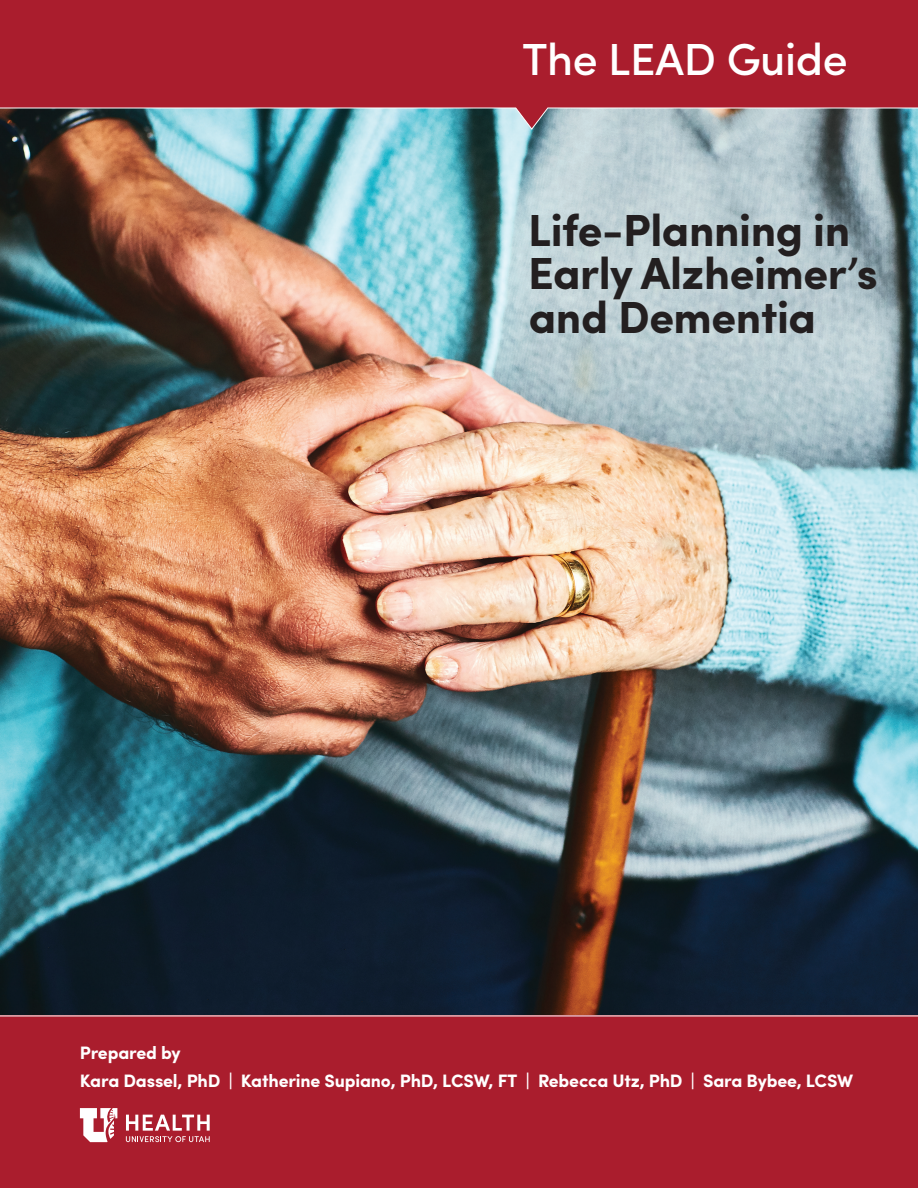
<style>
.page{position:relative;width:918px;height:1188px;background:#fff}
.page>*{position:absolute;margin:0;border:0;box-sizing:border-box;transform-origin:0 0}
.t1{font:700 45px/43.5px "Sofia Pro";letter-spacing:-.01em;color:#231f20}
.t2{font:500 45px "Sofia Pro";letter-spacing:-.01em;color:#fff}
.t3{font:700 18px/28.5px "Sofia Pro";letter-spacing:-.01em;color:#fff}
</style>
<div class="page">
<img style="left:0;top:130px;width:918px;height:886px">
<div style="left:0;top:1016px;width:918px;height:172px;background:#aa1d2d"></div>
<svg style="left:0;top:0;width:918px;height:130px;background:#a33341"></svg>
<svg style="left:126px;top:1115px;width:84px;height:27px"></svg>
<svg style="left:80px;top:1108px;width:38px;height:34px"></svg>
<h1 class="t2" style="left:522px;top:25px;width:327px">The LEAD Guide</h1>
<h1 class="t1" style="left:528px;top:205px;width:351px">Life-Planning in<br>Early Alzheimer’s and Dementia</h1>
<p class="t3" style="left:80px;top:1037px;width:775px">Prepared by<br>Kara Dassel, PhD | Katherine Supiano, PhD, LCSW, FT | Rebecca Utz, PhD | Sara Bybee, LCSW</p>
</div>
